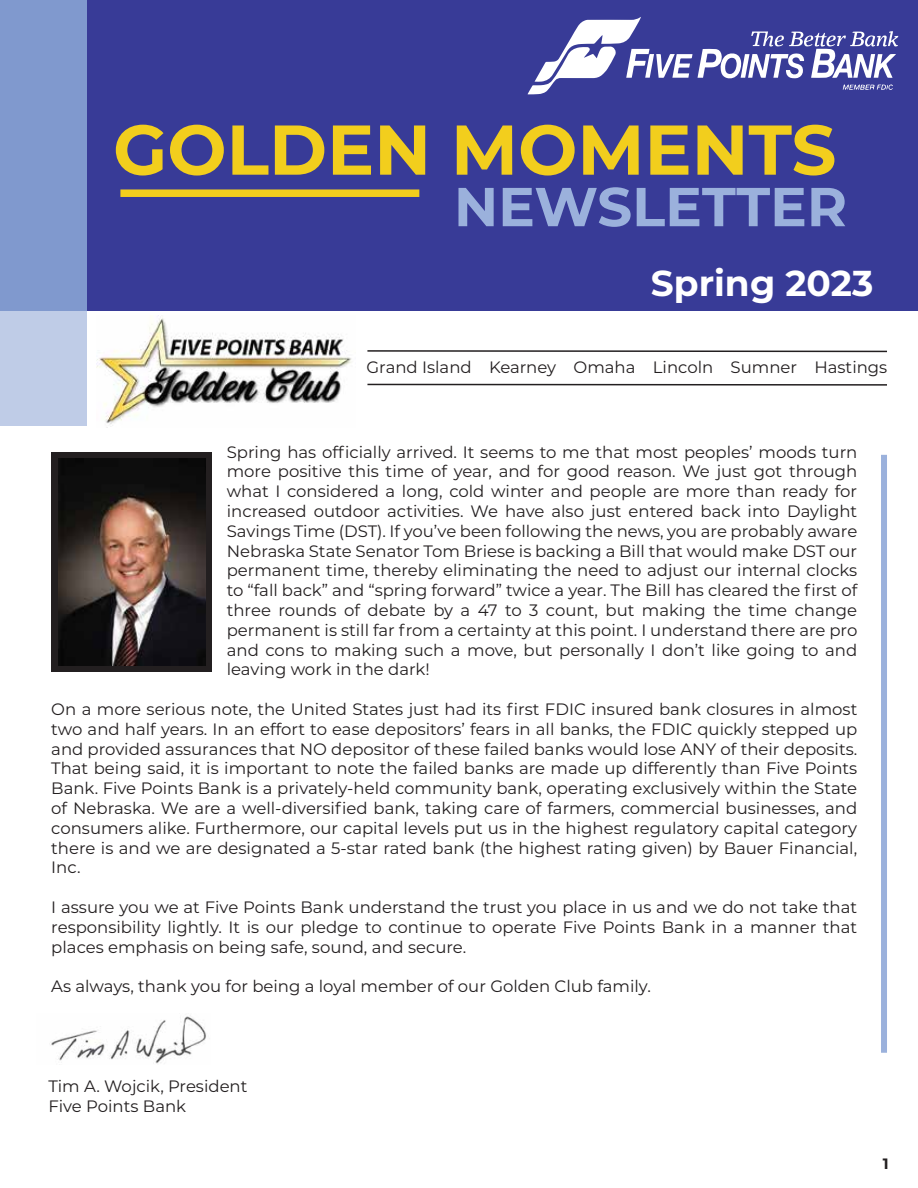
<style>
.page{position:relative;width:918px;height:1188px;background:#fff}
.page>*{position:absolute;margin:0;border:0;box-sizing:border-box;transform-origin:0 0}
.t1{font:700 70.35px "Montserrat";color:#f2ce1d}
.t2{font:700 54.75px "Montserrat";color:#9bb1dc}
.t3{font:700 36px "Montserrat";color:#fff}
.t4{font:16.5px/19.8px "Montserrat";color:#231f20;text-align:justify}
.t5{font:700 15px "Montserrat";color:#231f20}
</style>
<div class="page">
<div style="left:0;top:0;width:918px;height:311px;background:#383b97"></div>
<div style="left:0;top:0;width:86px;height:311px;background:#8099ce"></div>
<div style="left:0;top:311px;width:86px;height:115px;background:#bfcce7"></div>
<svg style="left:528px;top:17px;width:164px;height:77px"></svg>
<svg style="left:698px;top:31px;width:200px;height:59px"></svg>
<div style="left:120px;top:189px;width:299px;height:8px;background:#f2ce1d"></div>
<img style="left:97px;top:317px;width:255px;height:107px">
<hr style="left:367px;top:384px;width:520px;height:2px;background:#231f20">
<svg style="left:367px;top:350px;width:520px;height:3px"></svg>
<div style="left:881px;top:455px;width:6px;height:598px;background:#9bb1dc"></div>
<div style="left:51px;top:452px;width:161px;height:219px;background:#231f20"></div>
<img style="left:58px;top:459px;width:147px;height:206px">
<img style="left:51px;top:1015px;width:155px;height:49px">
<h1 class="t1" style="left:113px;top:99px;width:725px">GOLDEN MOMENTS</h1>
<h2 class="t2" style="left:454px;top:167px;width:395px">NEWSLETTER</h2>
<h3 class="t3" style="left:651px;top:257px;width:224px">Spring 2023</h3>
<p class="t4" style="left:366px;top:356px;width:522px">Grand Island Kearney Omaha Lincoln Sumner Hastings</p>
<p class="t4" style="left:227px;top:441px;width:632px">Spring has officially arrived. It seems to me that most peoples’ moods turn more positive this time of year, and for good reason. We just got through what I considered a long, cold winter and people are more than ready for increased outdoor activities. We have also just entered back into Daylight Savings Time (DST). If you’ve been following the news, you are probably aware Nebraska State Senator Tom Briese is backing a Bill that would make DST our permanent time, thereby eliminating the need to adjust our internal clocks to “fall back” and “spring forward” twice a year. The Bill has cleared the first of three rounds of debate by a 47 to 3 count, but making the time change permanent is still far from a certainty at this point. I understand there are pro and cons to making such a move, but personally I don’t like going to and leaving work in the dark!</p>
<p class="t4" style="left:51px;top:699px;width:808px">On a more serious note, the United States just had its first FDIC insured bank closures in almost two and half years. In an effort to ease depositors’ fears in all banks, the FDIC quickly stepped up and provided assurances that NO depositor of these failed banks would lose ANY of their deposits.<br>That being said, it is important to note the failed banks are made up differently than Five Points Bank. Five Points Bank is a privately-held community bank, operating exclusively within the State of Nebraska. We are a well-diversified bank, taking care of farmers, commercial businesses, and consumers alike. Furthermore, our capital levels put us in the highest regulatory capital category there is and we are designated a 5-star rated bank (the highest rating given) by Bauer Financial, Inc.</p>
<p class="t4" style="left:51px;top:897px;width:807px">I assure you we at Five Points Bank understand the trust you place in us and we do not take that responsibility lightly. It is our pledge to continue to operate Five Points Bank in a manner that places emphasis on being safe, sound, and secure.</p>
<p class="t4" style="left:51px;top:976px;width:601px">As always, thank you for being a loyal member of our Golden Club family.</p>
<p class="t4" style="left:49px;top:1076px;width:201px">Tim A. Wojcik, President<br>Five Points Bank</p>
<p class="t5" style="left:883px;top:1152px;width:7px">1</p>
</div>
